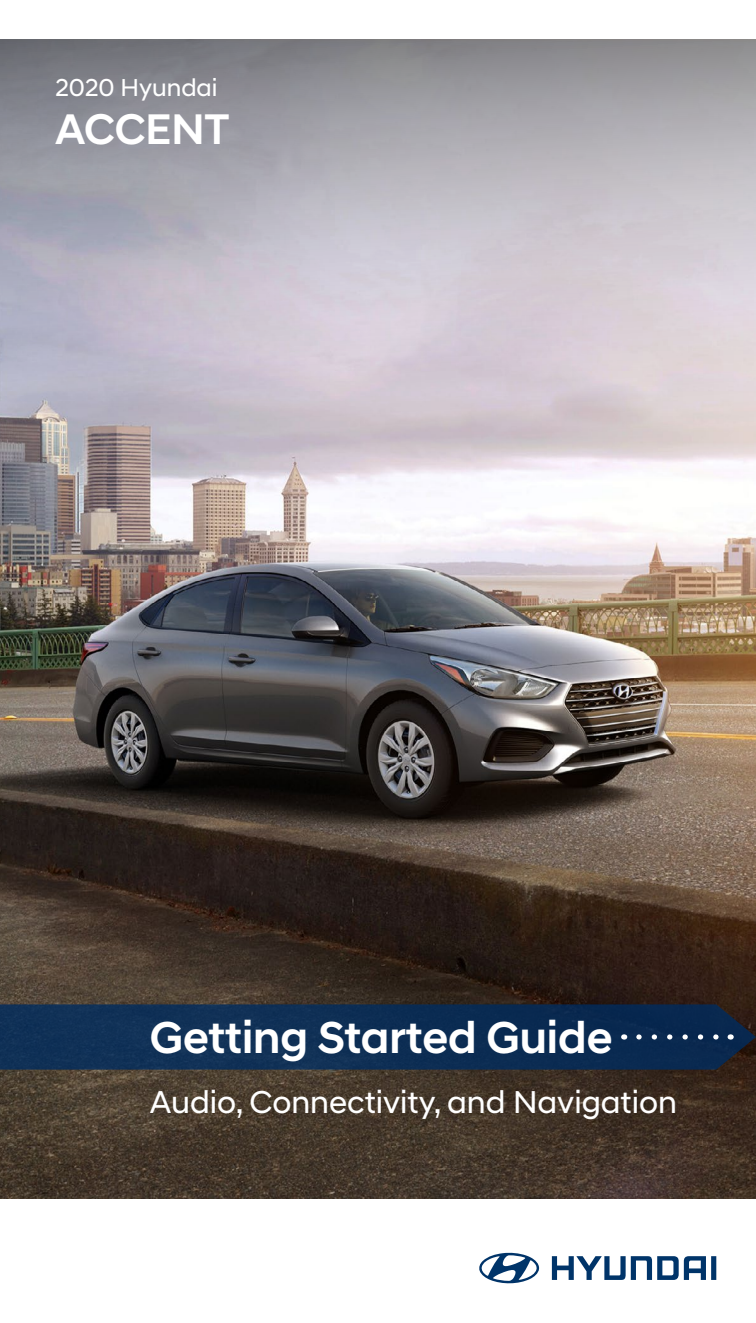
<style>
.page{position:relative;width:756px;height:1323px;background:#fff}
.page>*{position:absolute;margin:0;border:0;box-sizing:border-box;transform-origin:0 0}
.t1{font:500 45.32px "Hyundai Sans Head";color:#fff}
.t2{font:500 43.57px "Hyundai Sans Head";color:#fff}
.t3{font:32.2px "Hyundai Sans Head";color:#fff}
.t4{font:24.85px "Hyundai Sans Head";color:#fff}
</style>
<div class="page">
<img style="left:0;top:470px;width:756px;height:728px">
<div style="left:0;top:1004px;width:756px;height:66px;background:#0e2e54"></div>
<svg style="left:552px;top:1256px;width:164px;height:24px"></svg>
<svg style="left:479px;top:1253px;width:61px;height:30px"></svg>
<svg style="left:639px;top:1034px;width:84px;height:6px"></svg>
<svg style="left:0;top:40px;width:756px;height:430px;background:#b8b3bc"></svg>
<p class="t4" style="left:55px;top:72px;width:164px">2020 Hyundai</p>
<h2 class="t2" style="left:55px;top:103px;width:176px">ACCENT</h2>
<h1 class="t1" style="left:150px;top:1010px;width:464px">Getting Started Guide</h1>
<p class="t3" style="left:150px;top:1083px;width:529px">Audio, Connectivity, and Navigation</p>
</div>
